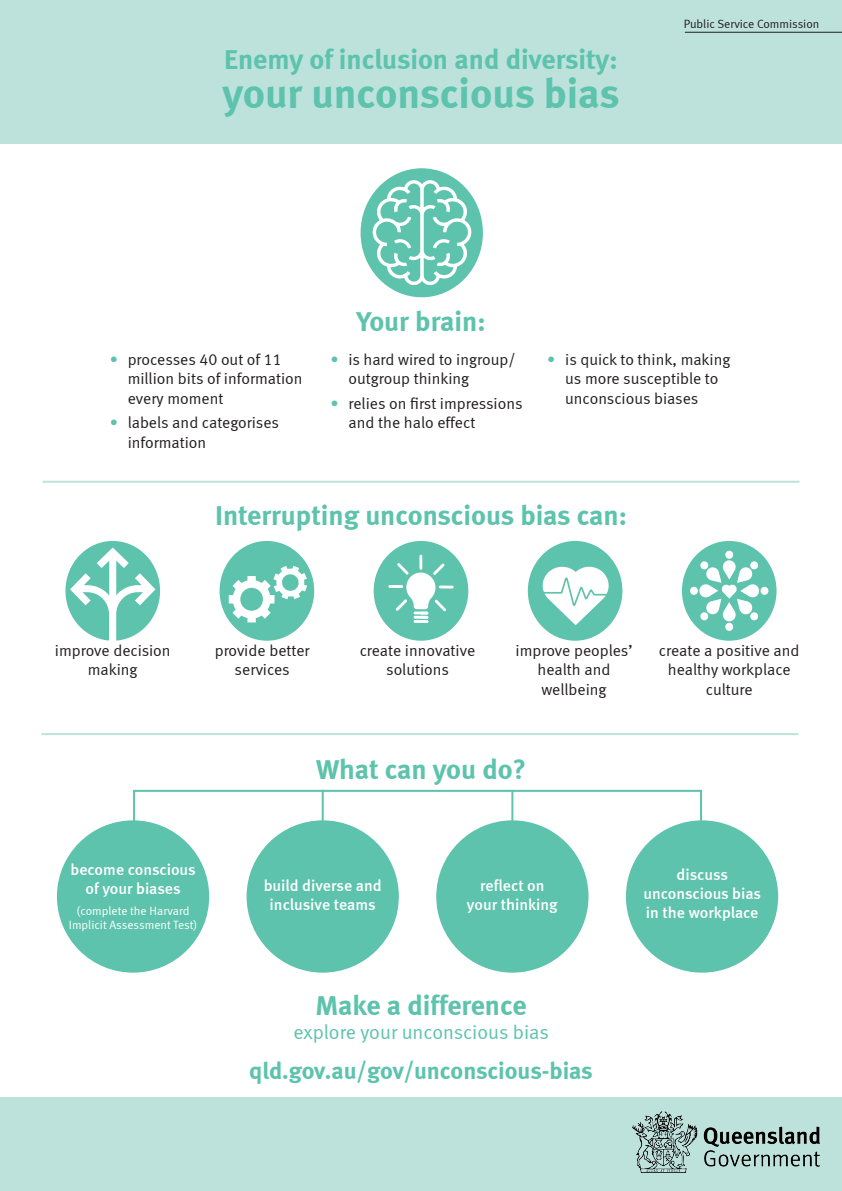
<style>
.page{position:relative;width:842px;height:1191px;background:#fff}
.page>*{position:absolute;margin:0;border:0;box-sizing:border-box;transform-origin:0 0}
.Heading_2{font:42px "Meta Bold LF";letter-spacing:-.005em;color:#5dc3ad}
.Heading_2-2{font:28px "Meta Bold LF";color:#5dc3ad}
.Body{font:28px "Meta Bold LF";color:#5dc3ad}
.Body-2{font:24px "Meta Bold LF";letter-spacing:-.005em;color:#5dc3ad}
.Body-3{font:20px "Meta Normal LF";letter-spacing:-.005em;color:#5dc3ad}
.Body-4{font:16px/19.2px "Meta Normal LF";color:#231f20;text-align:center}
.Body-5{font:500 16px/19.2px "Meta";color:#fff;text-align:center}
.Body-6{font:12px/14.4px "Meta Normal LF";color:#fff;text-align:center}
.Body-7{font:12px "Meta Normal LF";color:#231f20}
.s1{color:#5dc3ad}
</style>
<div class="page">
<div style="left:0;top:1097px;width:842px;height:94px;background:#bde2dc"></div>
<div style="left:58px;top:821px;width:150px;height:150px;background:#5dc3ad;border-radius:50%"></div>
<div style="left:248px;top:821px;width:150px;height:150px;background:#5dc3ad;border-radius:50%"></div>
<div style="left:437px;top:821px;width:150px;height:150px;background:#5dc3ad;border-radius:50%"></div>
<div style="left:627px;top:821px;width:150px;height:150px;background:#5dc3ad;border-radius:50%"></div>
<div style="left:0;top:0;width:842px;height:144px;background:#bde2dc"></div>
<hr style="left:685px;top:32px;width:157px;height:1px;background:#231f20">
<div style="left:362px;top:169px;width:120px;height:127px;background:#5dc3ad;border-radius:50%"></div>
<div style="left:361px;top:168px;width:122px;height:129px;border:2px solid #5dc3ad;border-radius:50%"></div>
<hr style="left:43px;top:481px;width:756px;height:2px;background:#bde2dc">
<hr style="left:42px;top:733px;width:756px;height:2px;background:#bde2dc">
<div style="left:133px;top:790px;width:569px;height:32px;border:2px solid #5dc3ad"></div>
<hr style="left:322px;top:790px;width:2px;height:31px;background:#5dc3ad">
<hr style="left:511px;top:791px;width:2px;height:30px;background:#5dc3ad">
<svg style="left:372px;top:179px;width:100px;height:106px"></svg>
<div style="left:221px;top:542px;width:92px;height:97px;background:#5dc3ad;border-radius:50%"></div>
<div style="left:220px;top:541px;width:94px;height:99px;border:2px solid #5dc3ad;border-radius:50%"></div>
<div style="left:375px;top:542px;width:92px;height:97px;background:#5dc3ad;border-radius:50%"></div>
<div style="left:374px;top:541px;width:94px;height:99px;border:2px solid #5dc3ad;border-radius:50%"></div>
<div style="left:529px;top:542px;width:92px;height:97px;background:#5dc3ad;border-radius:50%"></div>
<div style="left:528px;top:541px;width:94px;height:99px;border:2px solid #5dc3ad;border-radius:50%"></div>
<div style="left:683px;top:542px;width:92px;height:97px;background:#5dc3ad;border-radius:50%"></div>
<div style="left:682px;top:541px;width:94px;height:99px;border:2px solid #5dc3ad;border-radius:50%"></div>
<svg style="left:229px;top:566px;width:78px;height:56px"></svg>
<hr style="left:419px;top:555px;width:3px;height:15px;background:#fff">
<hr style="left:439px;top:585px;width:15px;height:3px;background:#fff">
<hr style="left:388px;top:585px;width:15px;height:3px;background:#fff">
<svg style="left:396px;top:563px;width:50px;height:60px"></svg>
<svg style="left:536px;top:565px;width:84px;height:60px"></svg>
<div style="left:725px;top:551px;width:8px;height:8px;background:#fff;border-radius:50%"></div>
<div style="left:725px;top:623px;width:8px;height:8px;background:#fff;border-radius:50%"></div>
<div style="left:760px;top:587px;width:8px;height:8px;background:#fff;border-radius:50%"></div>
<div style="left:690px;top:587px;width:8px;height:8px;background:#fff;border-radius:50%"></div>
<svg style="left:699px;top:560px;width:60px;height:61px"></svg>
<svg style="left:65px;top:542px;width:95px;height:99px"></svg>
<div style="left:109px;top:557px;width:7px;height:53px;background:#fff"></div>
<img style="left:633px;top:1111px;width:186px;height:61px">
<p class="Heading_2-2" style="left:224px;top:42px;width:395px">Enemy of inclusion and diversity:</p>
<p class="Heading_2" style="left:222px;top:68px;width:399px">your unconscious bias</p>
<p class="Body-7" style="left:684px;top:17px;width:137px">Public Service Commission</p>
<p class="Heading_2-2" style="left:356px;top:304px;width:131px">Your brain:</p>
<p class="Body-4" style="left:128px;top:350px;width:176px;text-align:left;text-indent:-18px"><span class="s1">•</span> processes 40 out of 11 million bits of information every moment</p>
<p class="Body-4" style="left:128px;top:413px;width:153px;text-align:left;text-indent:-18px"><span class="s1">•</span> labels and categorises information</p>
<p class="Body-4" style="left:348px;top:350px;width:168px;text-align:left;text-indent:-18px"><span class="s1">•</span> is hard wired to ingroup/ outgroup thinking</p>
<p class="Body-4" style="left:348px;top:394px;width:176px;text-align:left;text-indent:-18px"><span class="s1">•</span> relies on first impressions and the halo effect</p>
<p class="Body-4" style="left:565px;top:350px;width:167px;text-align:left;text-indent:-18px"><span class="s1">•</span> is quick to think, making us more susceptible to unconscious biases</p>
<p class="Heading_2-2" style="left:215px;top:499px;width:413px">Interrupting unconscious bias can:</p>
<p class="Body-4" style="left:55px;top:641px;width:117px">improve decision making</p>
<p class="Body-4" style="left:215px;top:641px;width:96px">provide better services</p>
<p class="Body-4" style="left:360px;top:641px;width:117px">create innovative solutions</p>
<p class="Body-4" style="left:659px;top:641px;width:142px">create a positive and healthy workplace culture</p>
<p class="Body-4" style="left:515px;top:641px;width:119px">improve peoples’ health and wellbeing</p>
<p class="Heading_2-2" style="left:316px;top:753px;width:211px">What can you do?</p>
<p class="Body-5" style="left:70px;top:860px;width:127px">become conscious of your biases</p>
<p class="Body-6" style="left:69px;top:903px;width:130px">(complete the Harvard<br>Implicit Assessment Test)</p>
<p class="Body-5" style="left:264px;top:875px;width:120px">build diverse and inclusive teams</p>
<p class="Body-5" style="left:644px;top:864px;width:119px">discuss unconscious bias in the workplace</p>
<p class="Body-5" style="left:467px;top:875px;width:92px">reflect on your thinking</p>
<p class="Body" style="left:315px;top:988px;width:213px">Make a difference</p>
<p class="Body-3" style="left:293px;top:1020px;width:257px">explore your unconscious bias</p>
<p class="Body-2" style="left:249px;top:1056px;width:345px">qld.gov.au/gov/unconscious-bias</p>
</div>
